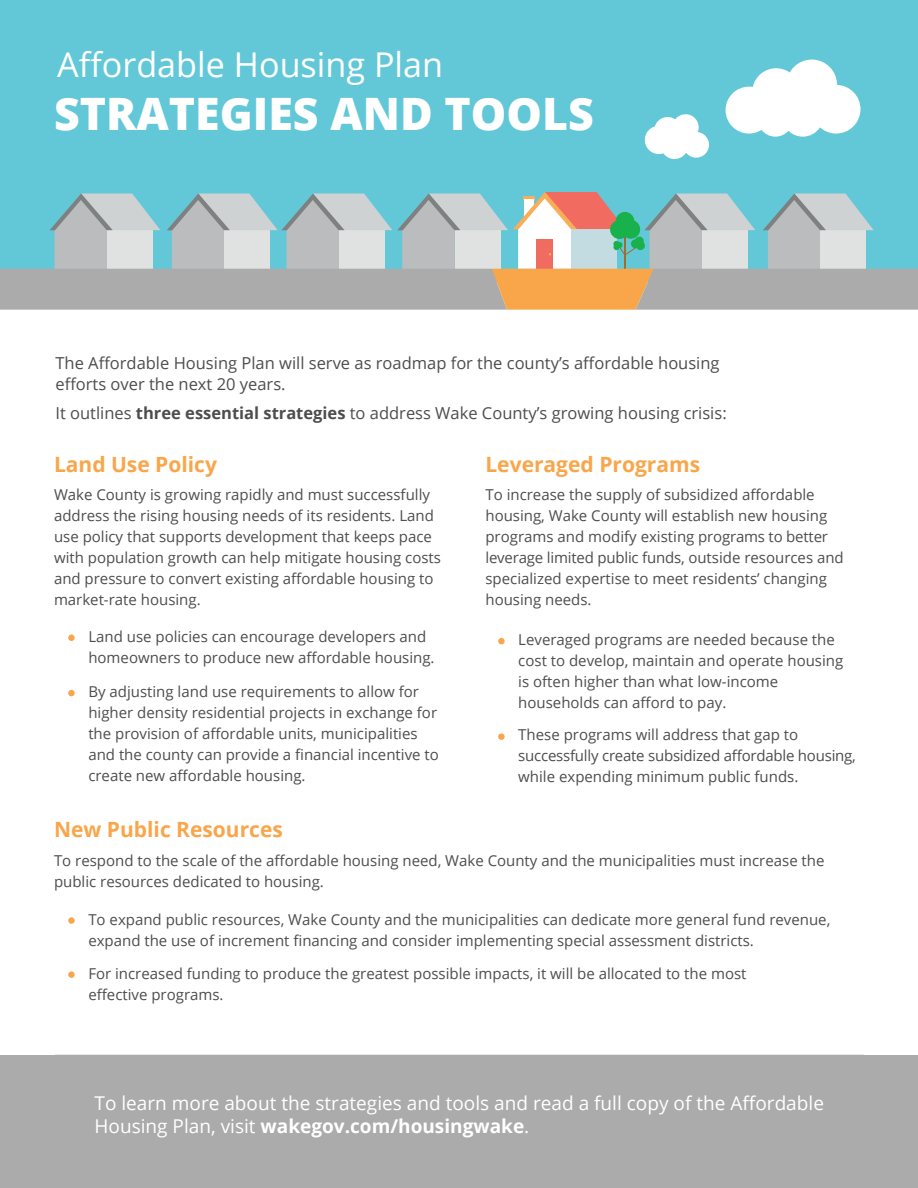
<style>
.page{position:relative;width:918px;height:1188px;background:#fff}
.page>*{position:absolute;margin:0;border:0;box-sizing:border-box;transform-origin:0 0}
.t1{font:800 44.7px "Open Sans";color:#fff}
.t2{font:34.2px "Open Sans";color:#fff}
.t3{font:700 21px "Open Sans";color:#f9a64a}
.t4{font:19.05px/22.2px "Open Sans";color:#fff}
.t5{font:16.5px/21px "Open Sans";color:#4d4d4d}
.t6{font:15px/21px "Open Sans";color:#4d4d4d}
.s1{font-weight:700}
</style>
<div class="page">
<div style="left:0;top:1055px;width:918px;height:133px;background:#ababac"></div>
<div style="left:0;top:0;width:918px;height:281px;background:#62c8d8"></div>
<svg style="left:0;top:192px;width:918px;height:118px"></svg>
<svg style="left:644px;top:114px;width:65px;height:46px"></svg>
<svg style="left:726px;top:60px;width:135px;height:77px"></svg>
<div style="left:68px;top:635px;width:7px;height:6px;background:#f9a64a;border-radius:50%"></div>
<div style="left:68px;top:690px;width:7px;height:6px;background:#f9a64a;border-radius:50%"></div>
<div style="left:68px;top:917px;width:7px;height:7px;background:#f9a64a;border-radius:50%"></div>
<div style="left:68px;top:971px;width:7px;height:7px;background:#f9a64a;border-radius:50%"></div>
<div style="left:498px;top:638px;width:7px;height:6px;background:#f9a64a;border-radius:50%"></div>
<div style="left:498px;top:733px;width:7px;height:7px;background:#f9a64a;border-radius:50%"></div>
<h2 class="t2" style="left:57px;top:41px;width:388px">Affordable Housing Plan</h2>
<h1 class="t1" style="left:54px;top:79px;width:541px">STRATEGIES AND TOOLS</h1>
<p class="t5" style="left:55px;top:352px;width:666px">The Affordable Housing Plan will serve as roadmap for the county’s affordable housing efforts over the next 20 years.</p>
<p class="t5" style="left:55px;top:402px;width:673px">It outlines <span class="s1">three essential strategies</span> to address Wake County’s growing housing crisis:</p>
<h3 class="t3" style="left:54px;top:449px;width:165px">Land Use Policy</h3>
<p class="t6" style="left:54px;top:484px;width:389px">Wake County is growing rapidly and must successfully address the rising housing needs of its residents. Land use policy that supports development that keeps pace with population growth can help mitigate housing costs and pressure to convert existing affordable housing to market-rate housing.</p>
<p class="t6" style="left:88px;top:626px;width:348px">Land use policies can encourage developers and homeowners to produce new affordable housing.</p>
<p class="t6" style="left:88px;top:680px;width:352px">By adjusting land use requirements to allow for higher density residential projects in exchange for the provision of affordable units, municipalities and the county can provide a financial incentive to create new affordable housing.</p>
<h3 class="t3" style="left:485px;top:449px;width:216px">Leveraged Programs</h3>
<p class="t6" style="left:485px;top:484px;width:360px">To increase the supply of subsidized affordable housing, Wake County will establish new housing programs and modify existing programs to better leverage limited public funds, outside resources and specialized expertise to meet residents’ changing housing needs.</p>
<p class="t6" style="left:518px;top:629px;width:327px">Leveraged programs are needed because the cost to develop, maintain and operate housing is often higher than what low-income households can afford to pay.</p>
<p class="t6" style="left:518px;top:724px;width:339px">These programs will address that gap to successfully create subsidized affordable housing, while expending minimum public funds.</p>
<h3 class="t3" style="left:54px;top:815px;width:230px">New Public Resources</h3>
<p class="t6" style="left:54px;top:850px;width:772px">To respond to the scale of the affordable housing need, Wake County and the municipalities must increase the public resources dedicated to housing.</p>
<p class="t6" style="left:88px;top:909px;width:744px">To expand public resources, Wake County and the municipalities can dedicate more general fund revenue, expand the use of increment financing and consider implementing special assessment districts.</p>
<p class="t6" style="left:88px;top:963px;width:660px">For increased funding to produce the greatest possible impacts, it will be allocated to the most effective programs.</p>
<p class="t4" style="left:94px;top:1092px;width:731px">To learn more about the strategies and tools and read a full copy of the Affordable<br>Housing Plan, visit <span class="s1">wakegov.com/housingwake</span>.</p>
</div>
